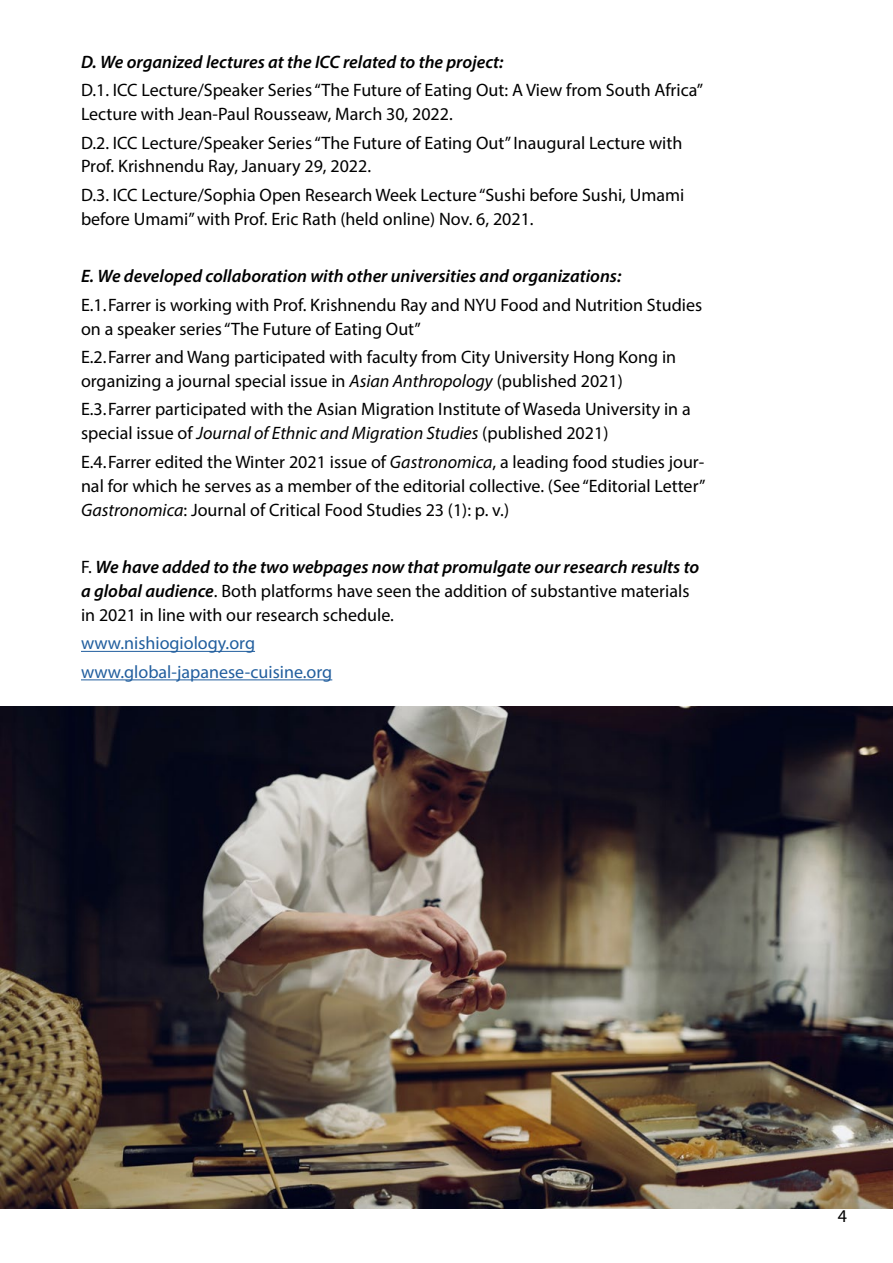
<style>
.page{position:relative;width:893px;height:1263px;background:#fff}
.page>*{position:absolute;margin:0;border:0;box-sizing:border-box;transform-origin:0 0}
.t1{font:18px/24px "Myriad Pro";color:#000}
.t2{font:italic 600 18px "Myriad Pro";color:#000}
.t3{font:18px/28.5px "Myriad Pro";color:#215e9e}
.s1{font-style:italic}
.s2{font-weight:600;font-style:italic}
</style>
<div class="page">
<hr style="left:81px;top:651px;width:174px;height:1px;background:#215e9e">
<hr style="left:81px;top:679px;width:251px;height:1px;background:#215e9e">
<img style="left:0;top:706px;width:893px;height:503px">
<p class="t2" style="left:81px;top:50px;width:424px">D. We organized lectures at the ICC related to the project:</p>
<p class="t1" style="left:81px;top:78px;width:624px">D.1. ICC Lecture/Speaker Series “The Future of Eating Out: A View from South Africa”<br>Lecture with Jean-Paul Rousseaw, March 30, 2022.</p>
<p class="t1" style="left:81px;top:130px;width:603px">D.2. ICC Lecture/Speaker Series “The Future of Eating Out” Inaugural Lecture with<br>Prof. Krishnendu Ray, January 29, 2022.</p>
<p class="t1" style="left:81px;top:183px;width:605px">D.3. ICC Lecture/Sophia Open Research Week Lecture “Sushi before Sushi, Umami before Umami” with Prof. Eric Rath (held online) Nov. 6, 2021.</p>
<p class="t2" style="left:81px;top:264px;width:542px">E. We developed collaboration with other universities and organizations:</p>
<p class="t1" style="left:81px;top:292px;width:623px">E.1.Farrer is working with Prof. Krishnendu Ray and NYU Food and Nutrition Studies on a speaker series “The Future of Eating Out”</p>
<p class="t1" style="left:81px;top:345px;width:597px">E.2.Farrer and Wang participated with faculty from City University Hong Kong in organizing a journal special issue in <span class="s1">Asian Anthropology</span> (published 2021)</p>
<p class="t1" style="left:81px;top:397px;width:611px">E.3.Farrer participated with the Asian Migration Institute of Waseda University in a special issue of <span class="s1">Journal of Ethnic and Migration Studies</span> (published 2021)</p>
<p class="t1" style="left:81px;top:450px;width:626px;text-align:justify">E.4.Farrer edited the Winter 2021 issue of <span class="s1">Gastronomica</span>, a leading food studies jour&shy;nal for which he serves as a member of the editorial collective. (See “Editorial Letter” <span class="s1">Gastronomica</span>: Journal of Critical Food Studies 23 (1): p. v.)</p>
<p class="t1" style="left:81px;top:555px;width:620px">F. <span class="s2">We have added to the two webpages now that promulgate our research results to a global audience</span>. Both platforms have seen the addition of substantive materials in 2021 in line with our research schedule.</p>
<p class="t3" style="left:81px;top:629px;width:253px">www.nishiogiology.org www.global-japanese-cuisine.org</p>
<p class="t1" style="left:838px;top:1204px;width:11px">4</p>
</div>
